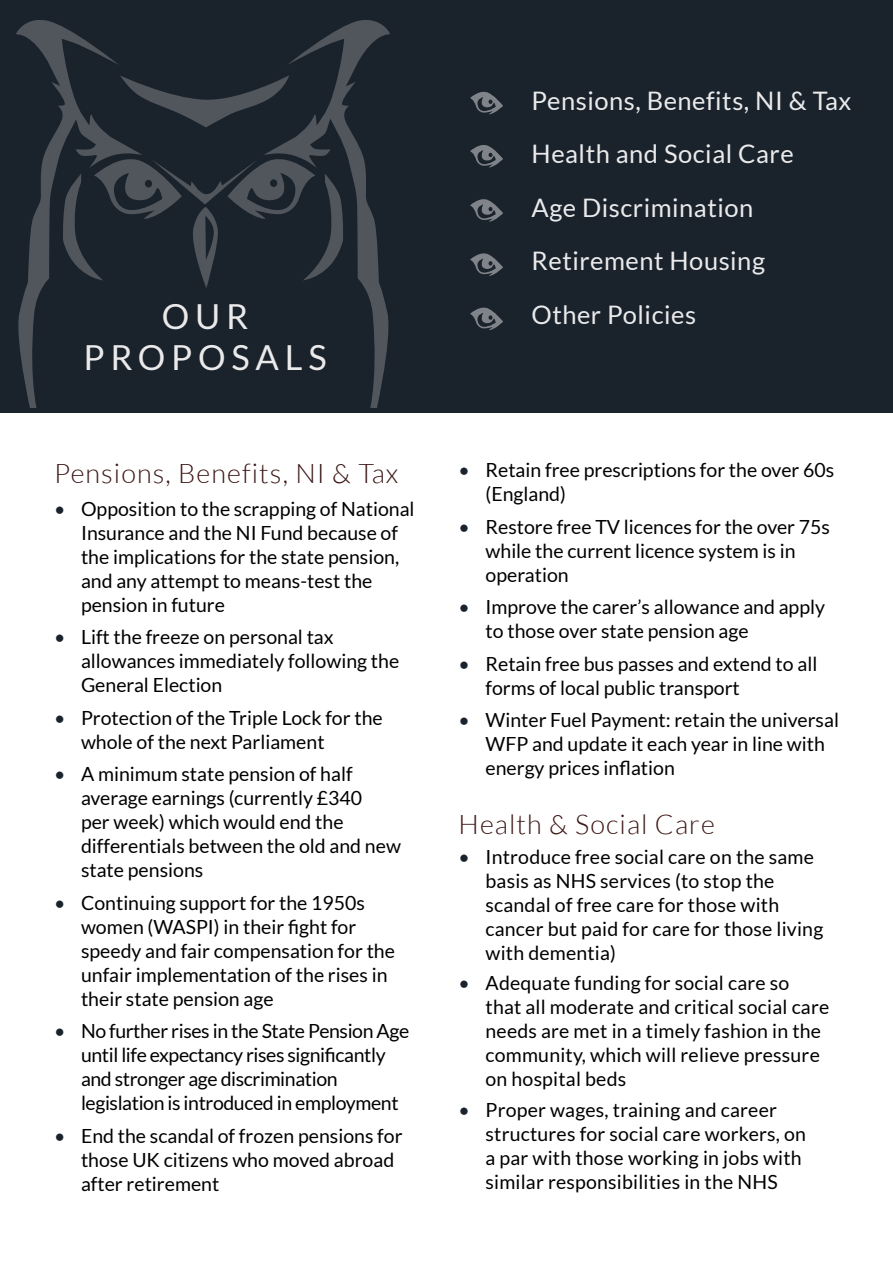
<style>
.page{position:relative;width:893px;height:1263px;background:#fff}
.page>*{position:absolute;margin:0;border:0;box-sizing:border-box;transform-origin:0 0}
.t1{font:34.5px "Lato";letter-spacing:.17em;color:#eaeaeb}
.t2{font:300 27px "Lato";letter-spacing:.04em;color:#3d1616}
.t3{font:25.5px/53.6px "Lato";letter-spacing:.02em;color:#eaeaeb}
.t4{font:19.5px/24px "Lato";color:#000}
.t5{font:19.5px/24px "Lato";letter-spacing:-.02em;color:#000}
.s1{color:#1a222c}
</style>
<div class="page">
<div style="left:0;top:0;width:893px;height:412px;background:#1a222c"></div>
<svg style="left:470px;top:92px;width:33px;height:22px"></svg>
<svg style="left:470px;top:145px;width:33px;height:23px"></svg>
<svg style="left:470px;top:199px;width:33px;height:23px"></svg>
<svg style="left:470px;top:253px;width:33px;height:23px"></svg>
<svg style="left:470px;top:308px;width:33px;height:22px"></svg>
<svg style="left:16px;top:20px;width:374px;height:388px"></svg>
<h3 class="t3" style="left:531px;top:74px;width:321px">Pensions, Benefits, NI &amp; Tax<br>Health and Social Care<br>Age Discrimination<br>Retirement Housing</h3>
<h1 class="t1" style="left:162px;top:297px;width:88px">OUR</h1>
<h3 class="t3" style="left:531px;top:288px;width:166px">Other Policies</h3>
<h1 class="t1" style="left:84px;top:338px;width:245px">PROPOSALS</h1>
<h2 class="t2" style="left:54px;top:459px;width:346px">Pensions, Benefits, NI &amp; Tax</h2>
<p class="t4" style="left:81px;top:496px;width:335px;text-indent:-27px"><span class="s1">•</span> Opposition to the scrapping of National Insurance and the NI Fund because of the implications for the state pension, and any attempt to means-test the pension in future</p>
<p class="t4" style="left:81px;top:625px;width:320px;text-indent:-27px"><span class="s1">•</span> Lift the freeze on personal tax allowances immediately following the<br>General Election</p>
<p class="t4" style="left:81px;top:705px;width:303px;text-indent:-27px"><span class="s1">•</span> Protection of the Triple Lock for the whole of the next Parliament</p>
<p class="t4" style="left:81px;top:762px;width:321px;text-indent:-27px"><span class="s1">•</span> A minimum state pension of half average earnings (currently £340<br>per week) which would end the differentials between the old and new state pensions</p>
<p class="t4" style="left:81px;top:890px;width:315px;text-indent:-27px"><span class="s1">•</span> Continuing support for the 1950s women (WASPI) in their fight for speedy and fair compensation for the unfair implementation of the rises in their state pension age</p>
<p class="t5" style="left:81px;top:1019px;width:330px;text-indent:-27px"><span class="s1">•</span> No further rises in the State Pension Age until life expectancy rises significantly and stronger age discrimination legislation is introduced in employment</p>
<p class="t4" style="left:81px;top:1124px;width:323px;text-indent:-27px"><span class="s1">•</span> End the scandal of frozen pensions for those UK citizens who moved abroad after retirement</p>
<p class="t4" style="left:486px;top:458px;width:350px;text-indent:-27px"><span class="s1">•</span> Retain free prescriptions for the over 60s (England)</p>
<p class="t4" style="left:486px;top:514px;width:346px;text-indent:-27px"><span class="s1">•</span> Restore free TV licences for the over 75s while the current licence system is in operation</p>
<p class="t4" style="left:486px;top:595px;width:341px;text-indent:-27px"><span class="s1">•</span> Improve the carer’s allowance and apply to those over state pension age</p>
<p class="t4" style="left:486px;top:651px;width:333px;text-indent:-27px"><span class="s1">•</span> Retain free bus passes and extend to all forms of local public transport</p>
<p class="t4" style="left:486px;top:708px;width:355px;text-indent:-27px"><span class="s1">•</span> Winter Fuel Payment: retain the universal<br>WFP and update it each year in line with energy prices inflation</p>
<h2 class="t2" style="left:459px;top:809px;width:258px">Health &amp; Social Care</h2>
<p class="t4" style="left:486px;top:845px;width:339px;text-indent:-27px"><span class="s1">•</span> Introduce free social care on the same basis as NHS services (to stop the scandal of free care for those with cancer but paid for care for those living with dementia)</p>
<p class="t4" style="left:486px;top:971px;width:345px;text-indent:-27px"><span class="s1">•</span> Adequate funding for social care so that all moderate and critical social care needs are met in a timely fashion in the community, which will relieve pressure on hospital beds</p>
<p class="t4" style="left:486px;top:1097px;width:322px;text-indent:-27px"><span class="s1">•</span> Proper wages, training and career structures for social care workers, on a par with those working in jobs with similar responsibilities in the NHS</p>
</div>
